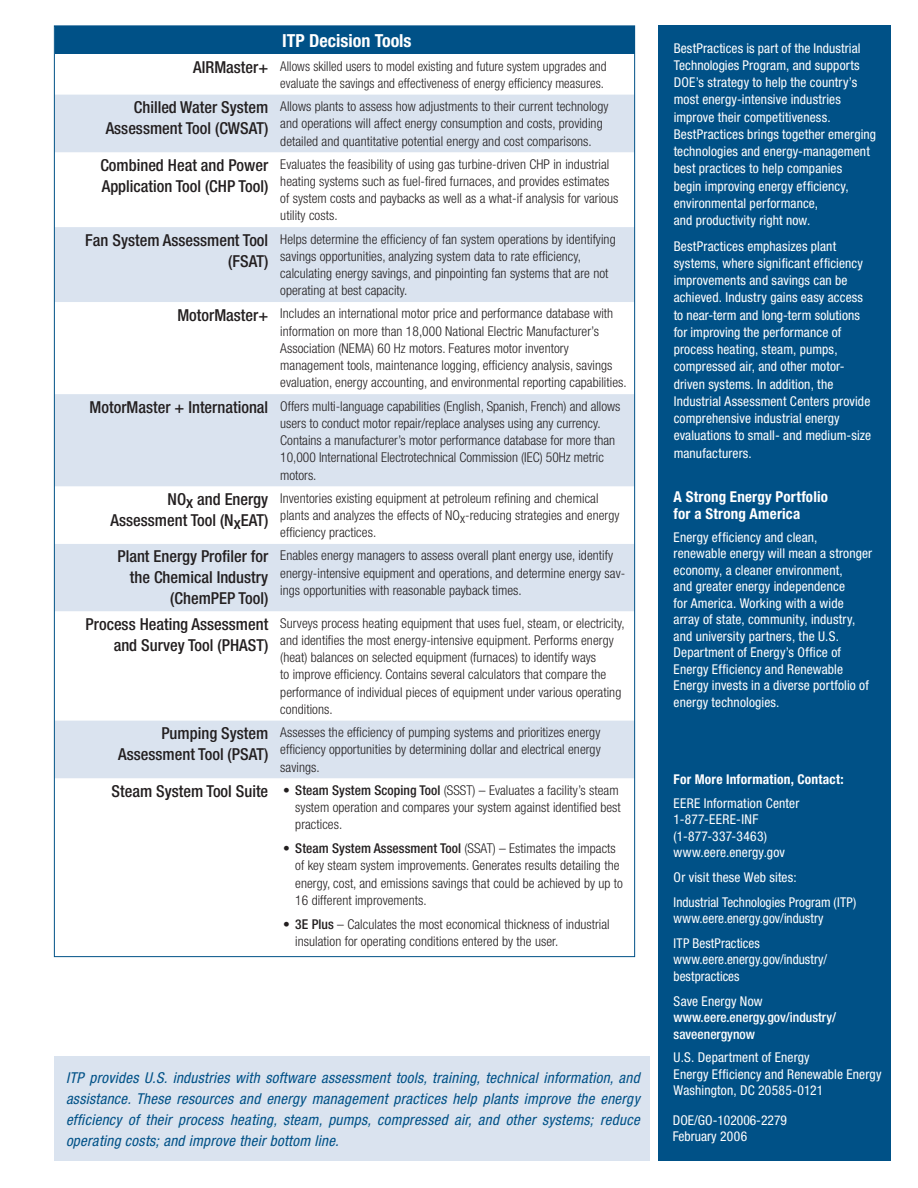
<style>
.page{position:relative;width:918px;height:1188px;background:#fff}
.page>*{position:absolute;margin:0;border:0;box-sizing:border-box;transform-origin:0 0}
.t1{font:700 condensed 18px "Helvetica Neue LT Std";color:#fff}
.t2{font:500 condensed 16.5px/21px "Helvetica Neue LT Std";color:#231f20;text-align:right}
.t3{font:italic condensed 15px/21px "Helvetica Neue LT Std";letter-spacing:.02em;color:#005187;text-align:justify}
.t4{font:700 condensed 15px/16.5px "Helvetica Neue LT Std";letter-spacing:.015em;color:#fff}
.t5{font:300 condensed 13.5px/17.2px "Helvetica Neue LT Std";letter-spacing:.005em;color:#231f20}
.SideBar__E{font:condensed 13.5px/17.2px "Helvetica Neue LT Std";letter-spacing:.01em;color:#fff}
.t6{font:300 condensed 13.5px/17.2px "Helvetica Neue LT Std";letter-spacing:.005em;color:#231f20;scale:.96 1}
.t7{font:500 condensed 13.5px/16.5px "Helvetica Neue LT Std";color:#fff}
.t8{font:700 condensed 13.5px "Helvetica Neue LT Std";letter-spacing:.015em;color:#fff}
.s1{font-weight:500}
.s2{font-weight:400}
</style>
<div class="page">
<div style="left:54px;top:1056px;width:596px;height:105px;background:#dae3ef"></div>
<div style="left:659px;top:26px;width:232px;height:1135px;background:#005187"></div>
<div style="left:55px;top:26px;width:579px;height:28px;background:#005187"></div>
<svg style="left:56px;top:95px;width:577px;height:683px;fill:#dae3ef"></svg>
<p class="t1" style="left:282px;top:29px;width:131px">ITP Decision Tools</p>
<p class="t2" style="left:193px;top:56px;width:76px">AIRMaster+</p>
<p class="t6" style="left:280px;top:57px;width:341px">Allows skilled users to model existing and future system upgrades and evaluate the savings and effectiveness of energy efficiency measures.</p>
<p class="t2" style="left:106px;top:97px;width:164px">Chilled Water System<br>Assessment Tool (CWSAT)</p>
<p class="t5" style="left:280px;top:97px;width:330px">Allows plants to assess how adjustments to their current technology and operations will affect energy consumption and costs, providing detailed and quantitative potential energy and cost comparisons.</p>
<p class="t2" style="left:100px;top:154px;width:169px;text-align:left">Combined Heat and Power<br>Application Tool (CHP Tool)</p>
<p class="t5" style="left:280px;top:155px;width:340px">Evaluates the feasibility of using gas turbine-driven CHP in industrial heating systems such as fuel-fired furnaces, and provides estimates of system costs and paybacks as well as a what-if analysis for various utility costs.</p>
<p class="t2" style="left:85px;top:229px;width:184px">Fan System Assessment Tool (FSAT)</p>
<p class="t5" style="left:280px;top:230px;width:337px">Helps determine the efficiency of fan system operations by identifying savings opportunities, analyzing system data to rate efficiency, calculating energy savings, and pinpointing fan systems that are not operating at best capacity.</p>
<p class="t2" style="left:177px;top:304px;width:92px">MotorMaster+</p>
<p class="t5" style="left:280px;top:305px;width:348px">Includes an international motor price and performance database with information on more than 18,000 National Electric Manufacturer’s Association (NEMA) 60 Hz motors. Features motor inventory management tools, maintenance logging, efficiency analysis, savings evaluation, energy accounting, and environmental reporting capabilities.</p>
<p class="t2" style="left:90px;top:396px;width:180px">MotorMaster + International</p>
<p class="t5" style="left:280px;top:397px;width:342px">Offers multi-language capabilities (English, Spanish, French) and allows users to conduct motor repair/replace analyses using any currency.<br>Contains a manufacturer’s motor performance database for more than 10,000 International Electrotechnical Commission (IEC) 50Hz metric motors.</p>
<p class="t2" style="left:111px;top:488px;width:159px">NOx and Energy<br>Assessment Tool (NxEAT)</p>
<p class="t5" style="left:280px;top:489px;width:341px">Inventories existing equipment at petroleum refining and chemical plants and analyzes the effects of NOx-reducing strategies and energy efficiency practices.</p>
<p class="t2" style="left:118px;top:546px;width:152px">Plant Energy Profiler for the Chemical Industry (ChemPEP Tool)</p>
<p class="t5" style="left:280px;top:547px;width:347px">Enables energy managers to assess overall plant energy use, identify energy-intensive equipment and operations, and determine energy sav&shy;ings opportunities with reasonable payback times.</p>
<p class="t2" style="left:86px;top:613px;width:184px">Process Heating Assessment and Survey Tool (PHAST)</p>
<p class="t5" style="left:280px;top:614px;width:346px">Surveys process heating equipment that uses fuel, steam, or electricity, and identifies the most energy-intensive equipment. Performs energy (heat) balances on selected equipment (furnaces) to identify ways<br>to improve efficiency. Contains several calculators that compare the performance of individual pieces of equipment under various operating conditions.</p>
<p class="t2" style="left:118px;top:723px;width:152px">Pumping System<br>Assessment Tool (PSAT)</p>
<p class="t5" style="left:280px;top:723px;width:322px;text-align:justify">Assesses the efficiency of pumping systems and prioritizes energy efficiency opportunities by determining dollar and electrical energy savings.</p>
<p class="t2" style="left:112px;top:780px;width:158px">Steam System Tool Suite</p>
<p class="t5" style="left:295px;top:781px;width:327px;text-indent:-12px">• <span class="s1">Steam System Scoping Tool</span> (SSST) – Evaluates a facility’s steam system operation and compares your system against identified best practices.</p>
<p class="t5" style="left:295px;top:840px;width:329px;text-indent:-12px">• <span class="s1">Steam System Assessment Tool</span> (SSAT) – Estimates the impacts of key steam system improvements. Generates results detailing the energy, cost, and emissions savings that could be achieved by up to 16 different improvements.</p>
<p class="t5" style="left:295px;top:915px;width:316px;text-indent:-12px">• <span class="s1">3E Plus</span> – Calculates the most economical thickness of industrial insulation for operating conditions entered by the user.</p>
<p class="t3" style="left:66px;top:1068px;width:575px">ITP provides U.S. industries with software assessment tools, training, technical information, and assistance. These resources and energy management practices help plants improve the energy efficiency of their process heating, steam, pumps, compressed air, and other systems; reduce operating costs; and improve their bottom line.</p>
<p class="SideBar__E" style="left:674px;top:39px;width:204px">BestPractices is part of the Industrial Technologies Program, and supports DOE’s strategy to help the country’s most energy-intensive industries improve their competitiveness.<br>BestPractices brings together emerging technologies and energy-management best practices to help companies<br>begin improving energy efficiency, environmental performance,<br>and productivity right now.</p>
<p class="SideBar__E" style="left:674px;top:237px;width:199px">BestPractices emphasizes plant systems, where significant efficiency improvements and savings can be achieved. Industry gains easy access to near-term and long-term solutions for improving the performance of process heating, steam, pumps, compressed air, and other motor&shy;driven systems. In addition, the Industrial Assessment Centers provide comprehensive industrial energy evaluations to small- and medium-size manufacturers.</p>
<p class="t4" style="left:674px;top:488px;width:156px">A Strong Energy Portfolio for a Strong America</p>
<p class="SideBar__E" style="left:674px;top:529px;width:200px;line-height:16.5px">Energy efficiency and clean, renewable energy will mean a stronger economy, a cleaner environment,<br>and greater energy independence<br>for America. Working with a wide array of state, community, industry, and university partners, the U.S.<br>Department of Energy’s Office of Energy Efficiency and Renewable Energy invests in a diverse portfolio of energy technologies.</p>
<p class="t8" style="left:674px;top:771px;width:172px">For More Information, Contact:</p>
<p class="SideBar__E" style="left:674px;top:794px;width:127px;line-height:16.5px">EERE Information Center<br>1-877-EERE-INF (1-877-337-3463) www.eere.energy.gov</p>
<p class="SideBar__E" style="left:674px;top:868px;width:125px">Or visit these Web sites:</p>
<p class="SideBar__E" style="left:674px;top:894px;width:184px;line-height:16.5px">Industrial Technologies Program (ITP) www.eere.energy.gov/industry</p>
<p class="SideBar__E" style="left:674px;top:935px;width:155px;line-height:16.5px">ITP BestPractices www.eere.energy.gov/industry/ bestpractices</p>
<p class="t7" style="left:674px;top:993px;width:164px"><span class="s2">Save Energy Now </span>www.eere.energy.gov/industry/ saveenergynow</p>
<p class="SideBar__E" style="left:674px;top:1049px;width:209px;line-height:16.5px">U.S. Department of Energy<br>Energy Efficiency and Renewable Energy<br>Washington, DC 20585-0121</p>
<p class="SideBar__E" style="left:673px;top:1111px;width:116px;line-height:16.5px">DOE/GO-102006-2279<br>February 2006</p>
</div>
